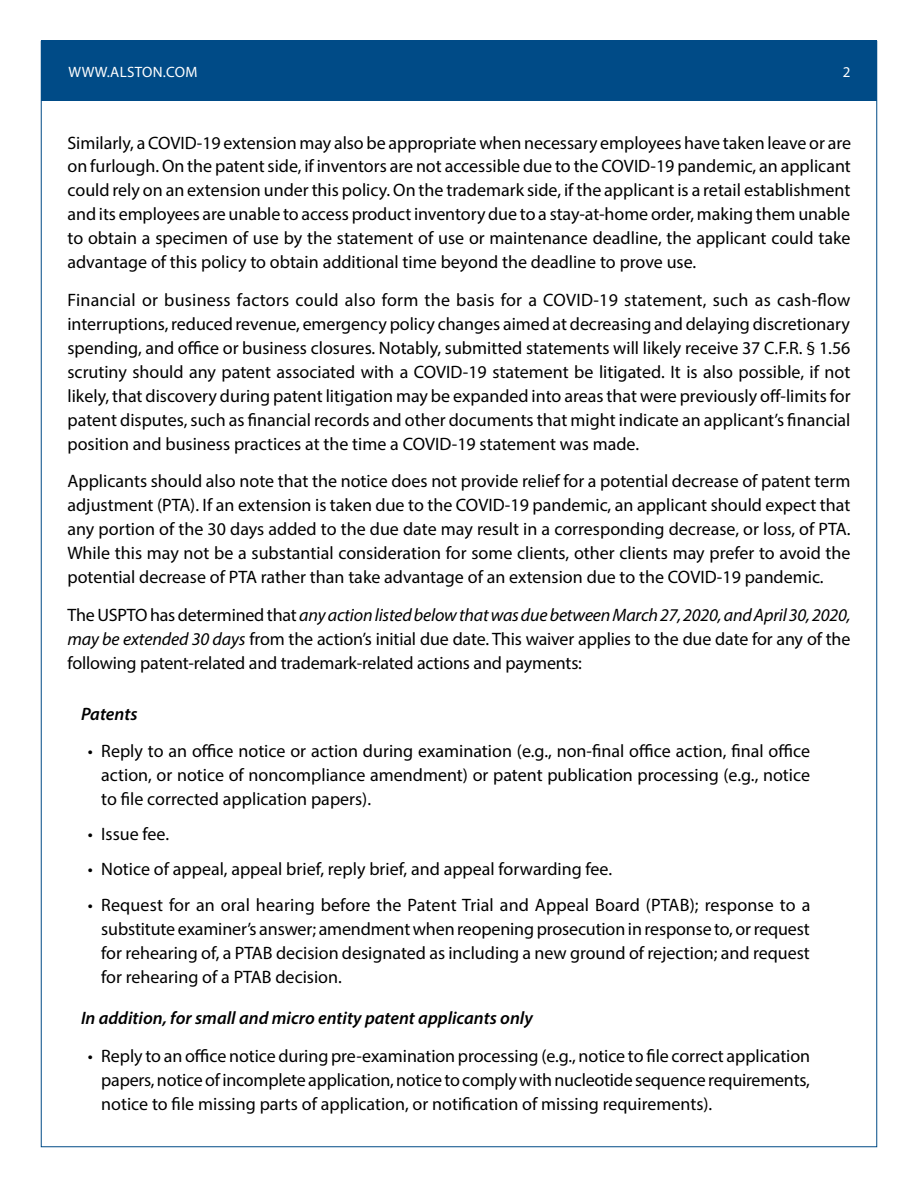
<style>
.page{position:relative;width:918px;height:1188px;background:#fff}
.page>*{position:absolute;margin:0;border:0;box-sizing:border-box;transform-origin:0 0}
.t1{font:18px/24px "Myriad Pro";color:#000;text-align:justify}
.t2{font:italic 600 18px "Myriad Pro";color:#000}
.t3{font:15px "Myriad Pro";letter-spacing:.02em;color:#fff}
.s1{font-style:italic}
</style>
<div class="page">
<div style="left:41px;top:40px;width:835px;height:61px;background:#004b87"></div>
<p class="t3" style="left:68px;top:62px;width:130px">WWW.ALSTON.COM</p>
<p class="t3" style="left:843px;top:62px;width:9px">2</p>
<p class="t1" style="left:68px;top:130px;width:785px">Similarly, a COVID-19 extension may also be appropriate when necessary employees have taken leave or are on furlough. On the patent side, if inventors are not accessible due to the COVID-19 pandemic, an applicant could rely on an extension under this policy. On the trademark side, if the applicant is a retail establishment and its employees are unable to access product inventory due to a stay-at-home order, making them unable to obtain a specimen of use by the statement of use or maintenance deadline, the applicant could take advantage of this policy to obtain additional time beyond the deadline to prove use.</p>
<p class="t1" style="left:68px;top:288px;width:785px">Financial or business factors could also form the basis for a COVID-19 statement, such as cash-flow interruptions, reduced revenue, emergency policy changes aimed at decreasing and delaying discretionary spending, and office or business closures. Notably, submitted statements will likely receive 37 C.F.R. § 1.56 scrutiny should any patent associated with a COVID-19 statement be litigated. It is also possible, if not likely, that discovery during patent litigation may be expanded into areas that were previously off-limits for patent disputes, such as financial records and other documents that might indicate an applicant’s financial position and business practices at the time a COVID-19 statement was made.</p>
<p class="t1" style="left:68px;top:469px;width:785px">Applicants should also note that the notice does not provide relief for a potential decrease of patent term adjustment (PTA). If an extension is taken due to the COVID-19 pandemic, an applicant should expect that any portion of the 30 days added to the due date may result in a corresponding decrease, or loss, of PTA.<br>While this may not be a substantial consideration for some clients, other clients may prefer to avoid the potential decrease of PTA rather than take advantage of an extension due to the COVID-19 pandemic.</p>
<p class="t1" style="left:68px;top:603px;width:785px">The USPTO has determined that <span class="s1">any action listed below that was due between March 27, 2020, and April 30, 2020, may be extended 30 days</span> from the action’s initial due date. This waiver applies to the due date for any of the following patent-related and trademark-related actions and payments:</p>
<p class="t2" style="left:81px;top:702px;width:58px">Patents</p>
<p class="t1" style="left:101px;top:739px;width:710px;text-indent:-14px">• Reply to an office notice or action during examination (e.g., non-final office action, final office action, or notice of noncompliance amendment) or patent publication processing (e.g., notice to file corrected application papers).</p>
<p class="t1" style="left:88px;top:822px;width:83px">• Issue fee.</p>
<p class="t1" style="left:88px;top:857px;width:526px">• Notice of appeal, appeal brief, reply brief, and appeal forwarding fee.</p>
<p class="t1" style="left:101px;top:892px;width:711px;text-indent:-14px">• Request for an oral hearing before the Patent Trial and Appeal Board (PTAB); response to a substitute examiner’s answer; amendment when reopening prosecution in response to, or request for rehearing of, a PTAB decision designated as including a new ground of rejection; and request for rehearing of a PTAB decision.</p>
<p class="t2" style="left:81px;top:1007px;width:453px">In addition, for small and micro entity patent applicants only</p>
<p class="t1" style="left:101px;top:1044px;width:711px;text-indent:-14px">• Reply to an office notice during pre-examination processing (e.g., notice to file correct application papers, notice of incomplete application, notice to comply with nucleotide sequence requirements, notice to file missing parts of application, or notification of missing requirements).</p>
</div>
